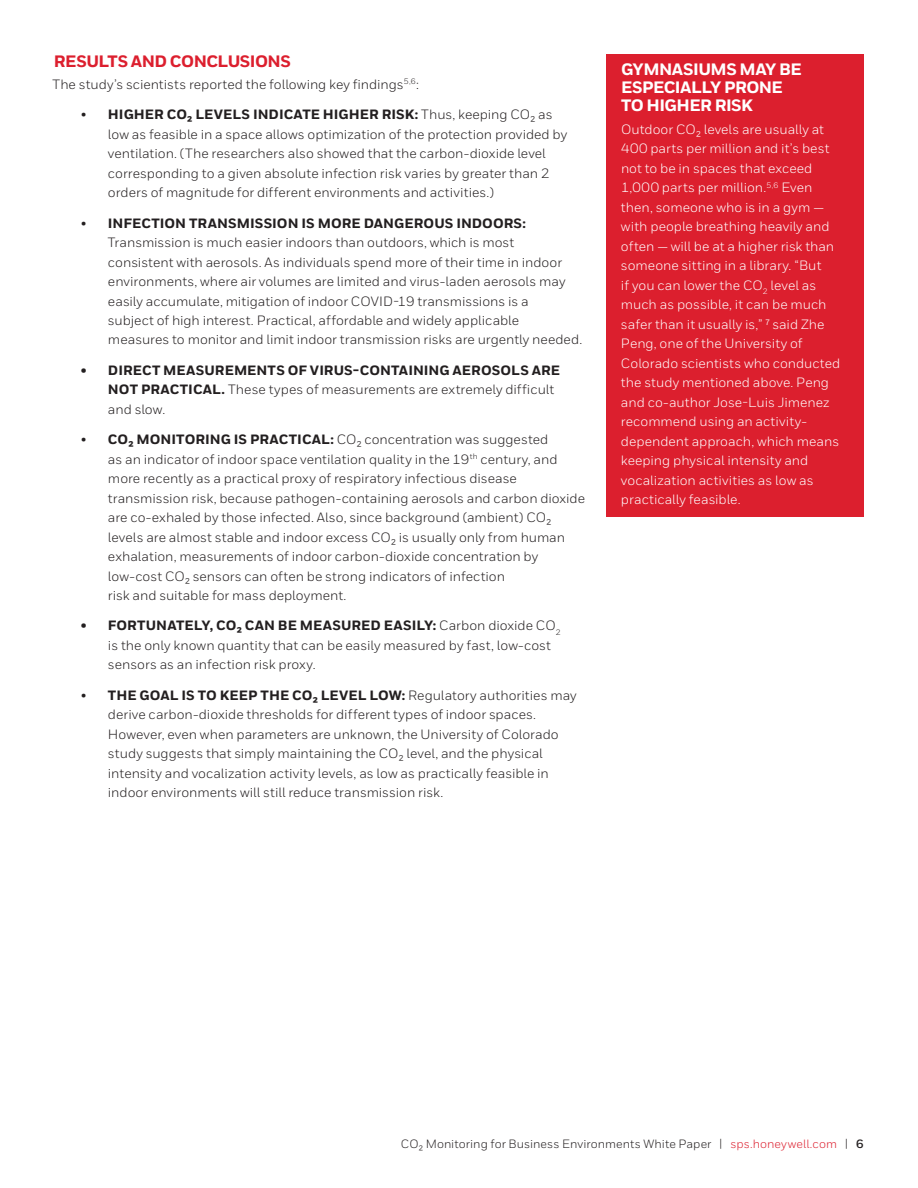
<style>
.page{position:relative;width:918px;height:1188px;background:#fff}
.page>*{position:absolute;margin:0;border:0;box-sizing:border-box;transform-origin:0 0}
.t1{font:800 16.5px/18px "Honeywell Sans";letter-spacing:-.03em;color:#fff}
.t2{font:800 16.5px "Honeywell Sans";letter-spacing:-.035em;color:#dc1f2e}
.t3{font:13.5px/19.5px "Honeywell Sans";color:#231f20}
.t4{font:13.5px/19.5px "Honeywell Sans";color:#fff}
.t5{font:800 13.5px/19.5px "Honeywell Sans";letter-spacing:.005em;color:#231f20}
.t6{font:12px "Honeywell Sans";letter-spacing:.005em;color:#231f20}
.s1{font-weight:800}
.s2{font-weight:400}
.s3{color:#dc1f2e}
.s4{font-weight:700}
</style>
<div class="page">
<div style="left:606px;top:54px;width:258px;height:462px;background:#dc1f2e"></div>
<p class="t2" style="left:54px;top:51px;width:239px">RESULTS AND CONCLUSIONS</p>
<p class="t3" style="left:52px;top:75px;width:368px">The study’s scientists reported the following key findings<sup>5,6</sup>:</p>
<p class="t3" style="left:108px;top:105px;width:461px;text-indent:-27px">• <span class="s1">HIGHER CO2 LEVELS INDICATE HIGHER RISK:</span> Thus, keeping CO2 as low as feasible in a space allows optimization of the protection provided by ventilation. (The researchers also showed that the carbon-dioxide level corresponding to a given absolute infection risk varies by greater than 2 orders of magnitude for different environments and activities.)</p>
<p class="t3" style="left:108px;top:213px;width:476px;text-indent:-27px">• <span class="s1">INFECTION TRANSMISSION IS MORE DANGEROUS INDOORS:<br></span>Transmission is much easier indoors than outdoors, which is most consistent with aerosols. As individuals spend more of their time in indoor environments, where air volumes are limited and virus-laden aerosols may easily accumulate, mitigation of indoor COVID-19 transmissions is a<br>subject of high interest. Practical, affordable and widely applicable measures to monitor and limit indoor transmission risks are urgently needed.</p>
<p class="t5" style="left:108px;top:361px;width:454px;text-indent:-27px">• DIRECT MEASUREMENTS OF VIRUS-CONTAINING AEROSOLS ARE<br>NOT PRACTICAL. <span class="s2">These types of measurements are extremely difficult and slow.</span></p>
<p class="t3" style="left:108px;top:430px;width:479px;text-indent:-27px">• <span class="s1">CO2 MONITORING IS PRACTICAL:</span> CO2 concentration was suggested<br>as an indicator of indoor space ventilation quality in the 19<sup>th</sup> century, and more recently as a practical proxy of respiratory infectious disease transmission risk, because pathogen-containing aerosols and carbon dioxide are co-exhaled by those infected. Also, since background (ambient) CO2 levels are almost stable and indoor excess CO2 is usually only from human exhalation, measurements of indoor carbon-dioxide concentration by low-cost CO2 sensors can often be strong indicators of infection<br>risk and suitable for mass deployment.</p>
<p class="t3" style="left:108px;top:616px;width:454px;text-indent:-27px"><span class="s1">• FORTUNATELY, CO2 CAN BE MEASURED EASILY:</span> Carbon dioxide CO<sub>2 </sub>is the only known quantity that can be easily measured by fast, low-cost sensors as an infection risk proxy.</p>
<p class="t3" style="left:108px;top:685px;width:470px;text-indent:-27px">• <span class="s1">THE GOAL IS TO KEEP THE CO2 LEVEL LOW:</span> Regulatory authorities may derive carbon-dioxide thresholds for different types of indoor spaces.<br>However, even when parameters are unknown, the University of Colorado study suggests that simply maintaining the CO2 level, and the physical intensity and vocalization activity levels, as low as practically feasible in indoor environments will still reduce transmission risk.</p>
<p class="t1" style="left:621px;top:61px;width:182px">GYMNASIUMS MAY BE<br>ESPECIALLY PRONE<br>TO HIGHER RISK</p>
<p class="t4" style="left:621px;top:119px;width:221px">Outdoor CO2 levels are usually at<br>400 parts per million and it’s best not to be in spaces that exceed<br>1,000 parts per million.<sup>5,6</sup> Even then, someone who is in a gym — with people breathing heavily and often — will be at a higher risk than someone sitting in a library. “But<br>if you can lower the CO<sub>2</sub> level as much as possible, it can be much safer than it usually is,” ⁷ said Zhe<br>Peng, one of the University of<br>Colorado scientists who conducted the study mentioned above. Peng and co-author Jose-Luis Jimenez recommend using an activity&shy;dependent approach, which means keeping physical intensity and vocalization activities as low as practically feasible.</p>
<p class="t6" style="left:401px;top:1136px;width:464px">CO2 Monitoring for Business Environments White Paper | <span class="s3">sps.honeywell.com</span> | <span class="s4">6</span></p>
</div>
